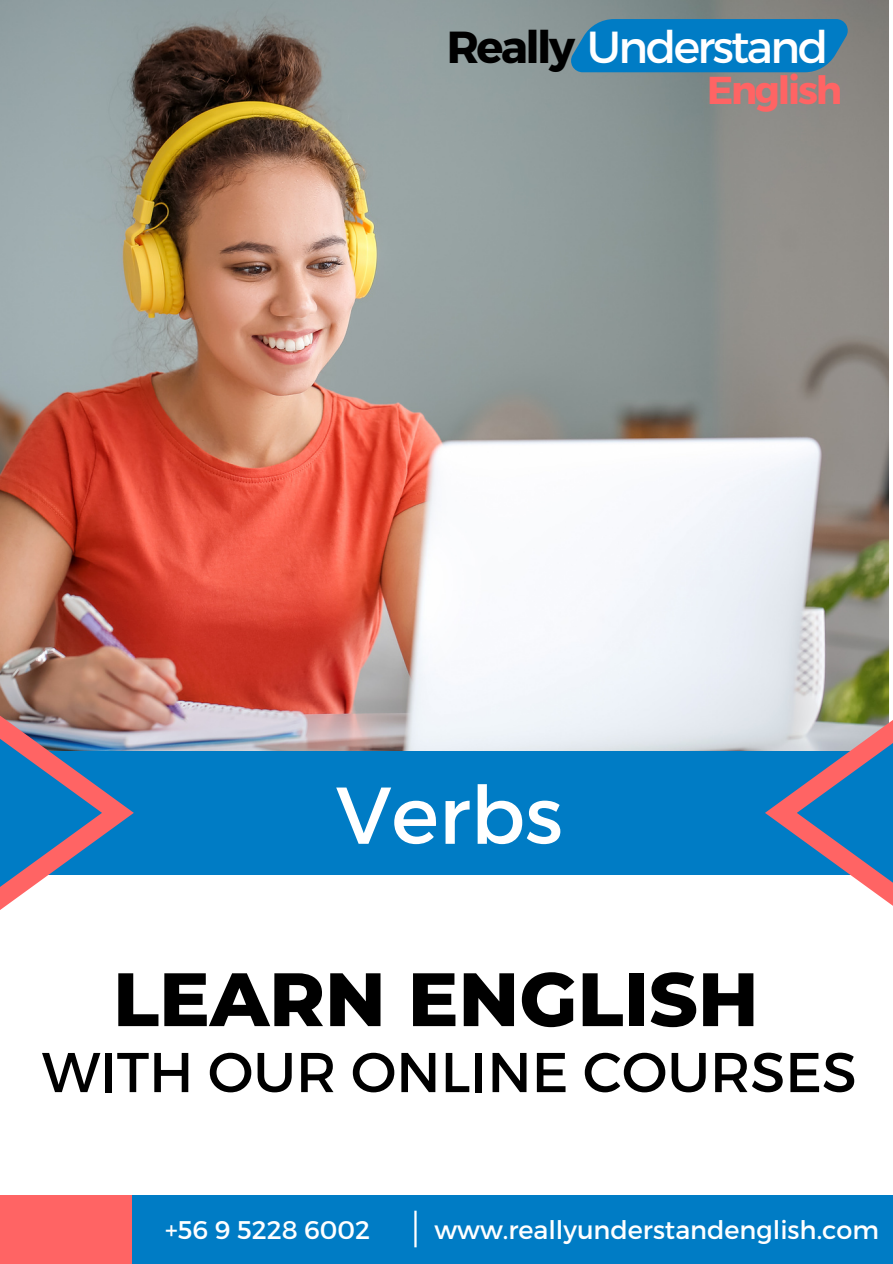
<style>
.page{position:relative;width:893px;height:1264px;background:#fff}
.page>*{position:absolute;margin:0;border:0;box-sizing:border-box;transform-origin:0 0}
.t1{font:80.4px "Montserrat";color:#fff}
.t2{font:800 75.45px "Montserrat";color:#000}
.t3{font:55.95px "Montserrat";color:#000}
.t4{font:44.85px "Montserrat";letter-spacing:-.055em;color:#fff}
.t5{font:700 38.85px "Montserrat";letter-spacing:-.055em;color:#ff6464}
.t6{font:25.5px "Montserrat";color:#fff}
.s1{font-weight:700;color:#000}
</style>
<div class="page">
<img style="left:0;top:0;width:888px;height:751px">
<div style="left:3px;top:751px;width:889px;height:123px;background:#007cc5"></div>
<div style="left:0;top:1194px;width:892px;height:69px;background:#007cc5"></div>
<svg style="left:0;top:646px;width:134px;height:229px"></svg>
<svg style="left:765px;top:646px;width:124px;height:229px"></svg>
<svg style="left:0;top:692px;width:102px;height:218px"></svg>
<svg style="left:796px;top:692px;width:96px;height:213px"></svg>
<div style="left:0;top:1194px;width:131px;height:69px;background:#ff6464"></div>
<hr style="left:414px;top:1210px;width:2px;height:37px;background:#fff">
<svg style="left:570px;top:19px;width:278px;height:53px;background:#0a7dc0"></svg>
<h3 class="t4" style="left:446px;top:19px;width:383px"><span class="s1">Really</span> Understand</h3>
<h3 class="t5" style="left:707px;top:66px;width:136px">English</h3>
<h1 class="t1" style="left:336px;top:766px;width:228px">Verbs</h1>
<h2 class="t2" style="left:113px;top:944px;width:647px">LEARN ENGLISH</h2>
<h3 class="t3" style="left:42px;top:1037px;width:816px">WITH OUR ONLINE COURSES</h3>
<p class="t6" style="left:165px;top:1213px;width:207px">+56 9 5228 6002</p>
<p class="t6" style="left:434px;top:1213px;width:446px">www.reallyunderstandenglish.com</p>
</div>
